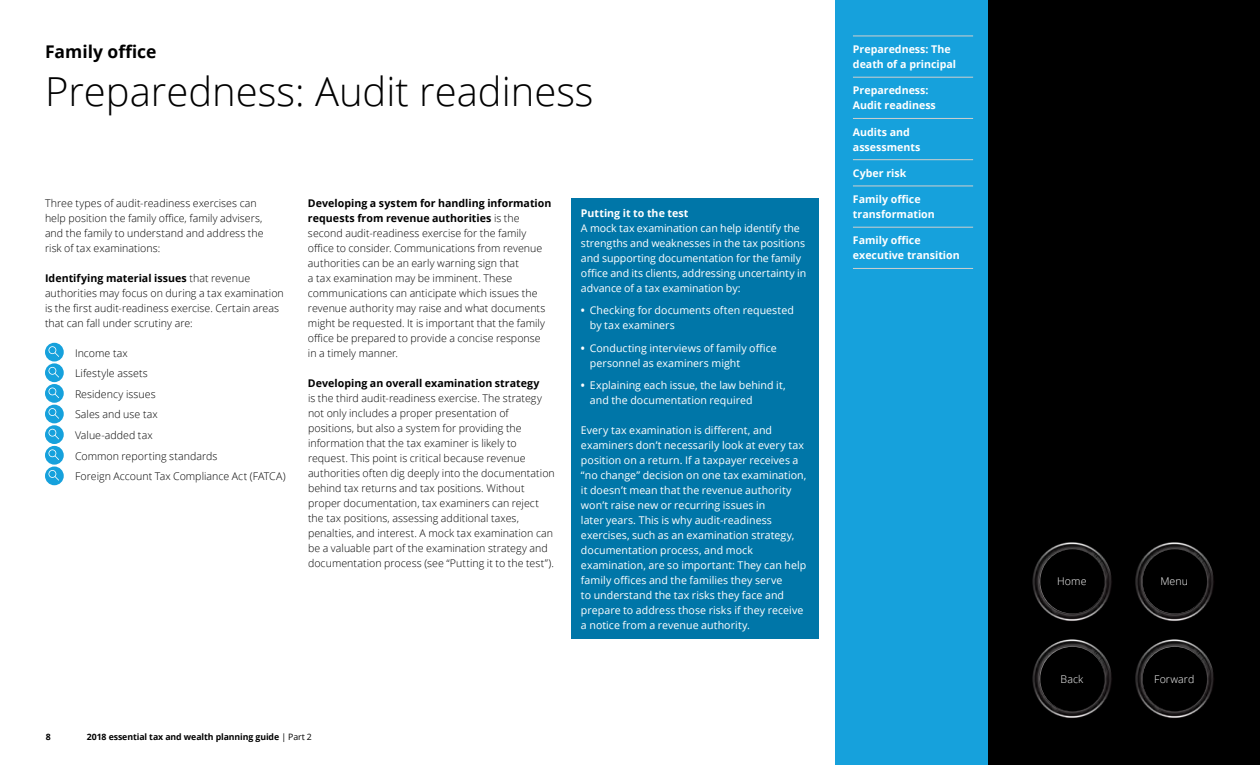
<style>
.page{position:relative;width:1260px;height:765px;background:#fff}
.page>*{position:absolute;margin:0;border:0;box-sizing:border-box;transform-origin:0 0}
.t1{font:300 40px "Open Sans";color:#000}
.t2{font:700 17.5px "Open Sans";color:#000}
.t3{font:300 10.62px/15px "Open Sans";letter-spacing:.005em;color:#000}
.t4{font:10.62px/15px "Open Sans";letter-spacing:.005em;color:#fff}
.t5{font:700 10.62px/15px "Open Sans";color:#fff}
.t6{font:700 10.62px "Open Sans";color:#000}
.t7{font:300 10.62px "Open Sans";letter-spacing:.005em;color:#fff}
.t8{font:700 8.75px "Open Sans";letter-spacing:-.01em;color:#000}
.s1{font-weight:700}
.s2{font-weight:400}
</style>
<div class="page">
<div style="left:987px;top:0;width:273px;height:765px;background:#000"></div>
<img style="left:1032px;top:639px;width:81px;height:81px;border-radius:40px">
<div style="left:1040px;top:647px;width:65px;height:64px;background:#000;border-radius:50%"></div>
<img style="left:1134px;top:639px;width:81px;height:81px;border-radius:40px">
<div style="left:1143px;top:647px;width:64px;height:64px;background:#000;border-radius:50%"></div>
<img style="left:1134px;top:541px;width:81px;height:81px;border-radius:40px">
<div style="left:1143px;top:549px;width:64px;height:65px;background:#000;border-radius:50%"></div>
<img style="left:1032px;top:541px;width:81px;height:81px;border-radius:40px">
<div style="left:1040px;top:549px;width:65px;height:65px;background:#000;border-radius:50%"></div>
<svg style="left:45px;top:343px;width:19px;height:142px"></svg>
<div style="left:49px;top:471px;width:7px;height:6px;background:#16a1dc;border-radius:50%"></div>
<div style="left:571px;top:198px;width:248px;height:441px;background:#0076a8"></div>
<div style="left:835px;top:0;width:152px;height:765px;background:#16a1dc"></div>
<hr style="left:853px;top:36px;width:120px;height:1px;background:#d0d0ce">
<hr style="left:853px;top:77px;width:120px;height:1px;background:#d0d0ce">
<hr style="left:853px;top:118px;width:120px;height:1px;background:#d0d0ce">
<hr style="left:853px;top:159px;width:120px;height:1px;background:#d0d0ce">
<hr style="left:853px;top:186px;width:120px;height:1px;background:#d0d0ce">
<hr style="left:853px;top:227px;width:120px;height:1px;background:#d0d0ce">
<hr style="left:853px;top:268px;width:120px;height:1px;background:#d0d0ce">
<h2 class="t2" style="left:45px;top:40px;width:113px">Family office</h2>
<h1 class="t1" style="left:45px;top:64px;width:550px">Preparedness: Audit readiness</h1>
<p class="t3" style="left:45px;top:195px;width:220px">Three types of audit-readiness exercises can help position the family office, family advisers, and the family to understand and address the risk of tax examinations:</p>
<p class="t3" style="left:45px;top:270px;width:240px"><span class="s1">Identifying material issues</span> that revenue authorities may focus on during a tax examination is the first audit-readiness exercise. Certain areas that can fall under scrutiny are:</p>
<p class="t3" style="left:75px;top:342px;width:212px;line-height:20.6px">Income tax<br>Lifestyle assets<br>Residency issues<br>Sales and use tax<br>Value-added tax<br>Common reporting standards<br>Foreign Account Tax Compliance Act (FATCA)</p>
<p class="t3" style="left:308px;top:195px;width:245px"><span class="s1">Developing a system for handling information requests from revenue authorities</span> is the second audit-readiness exercise for the family office to consider. Communications from revenue authorities can be an early warning sign that<br>a tax examination may be imminent. These communications can anticipate which issues the revenue authority may raise and what documents might be requested. It is important that the family office be prepared to provide a concise response in a timely manner.</p>
<p class="t6" style="left:308px;top:375px;width:233px">Developing an overall examination strategy</p>
<p class="t3" style="left:308px;top:390px;width:248px">is the third audit-readiness exercise. The strategy not only includes a proper presentation of positions, but also a system for providing the information that the tax examiner is likely to request. This point is critical because revenue authorities often dig deeply into the documentation behind tax returns and tax positions. Without proper documentation, tax examiners can reject the tax positions, assessing additional taxes, penalties, and interest. A mock tax examination can be a valuable part of the examination strategy and documentation process (see “Putting it to the test”).</p>
<p class="t5" style="left:581px;top:205px;width:109px">Putting it to the test</p>
<p class="t4" style="left:581px;top:220px;width:227px">A mock tax examination can help identify the strengths and weaknesses in the tax positions and supporting documentation for the family office and its clients, addressing uncertainty in advance of a tax examination by:</p>
<p class="t4" style="left:590px;top:302px;width:206px;text-indent:-9px"><span class="s1">•</span> Checking for documents often requested by tax examiners</p>
<p class="t4" style="left:590px;top:340px;width:188px;text-indent:-9px"><span class="s1">•</span> Conducting interviews of family office personnel as examiners might</p>
<p class="t4" style="left:590px;top:377px;width:197px;text-indent:-9px"><span class="s1">•</span> Explaining each issue, the law behind it, and the documentation required</p>
<p class="t4" style="left:581px;top:422px;width:227px">Every tax examination is different, and examiners don’t necessarily look at every tax position on a return. If a taxpayer receives a “no change” decision on one tax examination, it doesn’t mean that the revenue authority won’t raise new or recurring issues in<br>later years. This is why audit-readiness exercises, such as an examination strategy, documentation process, and mock examination, are so important: They can help family offices and the families they serve<br>to understand the tax risks they face and prepare to address those risks if they receive a notice from a revenue authority.</p>
<p class="t8" style="left:46px;top:731px;width:6px">8</p>
<p class="t8" style="left:87px;top:731px;width:227px">2018 essential tax and wealth planning guide <span class="s2">| Part 2</span></p>
<p class="t5" style="left:853px;top:42px;width:105px">Preparedness: The death of a principal</p>
<p class="t5" style="left:853px;top:83px;width:84px">Preparedness:<br>Audit readiness</p>
<p class="t5" style="left:853px;top:124px;width:69px">Audits and assessments</p>
<p class="t5" style="left:853px;top:165px;width:55px">Cyber risk</p>
<p class="t5" style="left:853px;top:192px;width:83px">Family office transformation</p>
<p class="t5" style="left:853px;top:233px;width:108px">Family office executive transition</p>
<p class="t7" style="left:1057px;top:574px;width:31px">Home</p>
<p class="t7" style="left:1160px;top:574px;width:29px">Menu</p>
<p class="t7" style="left:1061px;top:672px;width:24px">Back</p>
<p class="t7" style="left:1154px;top:672px;width:42px">Forward</p>
</div>
